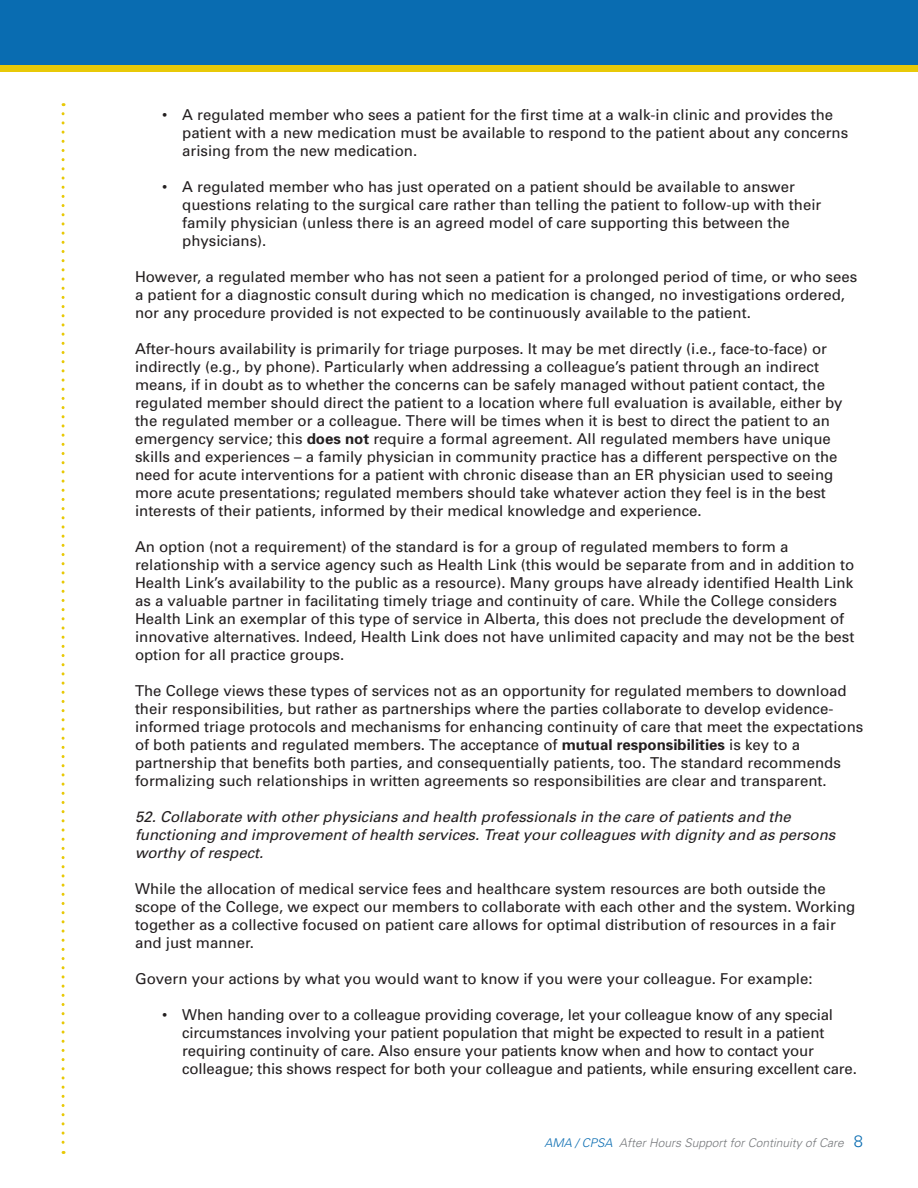
<style>
.page{position:relative;width:918px;height:1188px;background:#fff}
.page>*{position:absolute;margin:0;border:0;box-sizing:border-box;transform-origin:0 0}
.t1{font:15px/18px "Univers";color:#231f20}
.t2{font:italic 15px/18px "Univers";color:#231f20}
.t3{font:italic 300 12px "Univers";color:#76787b}
.s1{font-weight:700}
.s2{color:#096cb1}
.s3{font-style:normal;font-size:16.5px;color:#096cb1}
</style>
<div class="page">
<svg style="left:62px;top:114px;width:3px;height:1040px"></svg>
<div style="left:0;top:14px;width:918px;height:58px;background:#e8c908"></div>
<div style="left:0;top:0;width:918px;height:64px;background:#096cb1"></div>
<p class="t1" style="left:182px;top:106px;width:667px;text-indent:-20px">• A regulated member who sees a patient for the first time at a walk-in clinic and provides the patient with a new medication must be available to respond to the patient about any concerns arising from the new medication.</p>
<p class="t1" style="left:182px;top:178px;width:641px;text-indent:-20px">• A regulated member who has just operated on a patient should be available to answer questions relating to the surgical care rather than telling the patient to follow-up with their family physician (unless there is an agreed model of care supporting this between the physicians).</p>
<p class="t1" style="left:135px;top:268px;width:724px">However, a regulated member who has not seen a patient for a prolonged period of time, or who sees a patient for a diagnostic consult during which no medication is changed, no investigations ordered, nor any procedure provided is not expected to be continuously available to the patient.</p>
<p class="t1" style="left:135px;top:340px;width:709px">After-hours availability is primarily for triage purposes. It may be met directly (i.e., face-to-face) or indirectly (e.g., by phone). Particularly when addressing a colleague’s patient through an indirect means, if in doubt as to whether the concerns can be safely managed without patient contact, the regulated member should direct the patient to a location where full evaluation is available, either by the regulated member or a colleague. There will be times when it is best to direct the patient to an emergency service; this <span class="s1">does not</span> require a formal agreement. All regulated members have unique skills and experiences – a family physician in community practice has a different perspective on the need for acute interventions for a patient with chronic disease than an ER physician used to seeing more acute presentations; regulated members should take whatever action they feel is in the best interests of their patients, informed by their medical knowledge and experience.</p>
<p class="t1" style="left:135px;top:538px;width:721px">An option (not a requirement) of the standard is for a group of regulated members to form a relationship with a service agency such as Health Link (this would be separate from and in addition to Health Link’s availability to the public as a resource). Many groups have already identified Health Link as a valuable partner in facilitating timely triage and continuity of care. While the College considers Health Link an exemplar of this type of service in Alberta, this does not preclude the development of innovative alternatives. Indeed, Health Link does not have unlimited capacity and may not be the best option for all practice groups.</p>
<p class="t1" style="left:135px;top:682px;width:730px">The College views these types of services not as an opportunity for regulated members to download their responsibilities, but rather as partnerships where the parties collaborate to develop evidence&shy;informed triage protocols and mechanisms for enhancing continuity of care that meet the expectations of both patients and regulated members. The acceptance of <span class="s1">mutual responsibilities</span> is key to a partnership that benefits both parties, and consequentially patients, too. The standard recommends formalizing such relationships in written agreements so responsibilities are clear and transparent.</p>
<p class="t2" style="left:135px;top:808px;width:702px">52. Collaborate with other physicians and health professionals in the care of patients and the functioning and improvement of health services. Treat your colleagues with dignity and as persons worthy of respect.</p>
<p class="t1" style="left:135px;top:880px;width:722px">While the allocation of medical service fees and healthcare system resources are both outside the scope of the College, we expect our members to collaborate with each other and the system. Working together as a collective focused on patient care allows for optimal distribution of resources in a fair and just manner.</p>
<p class="t1" style="left:135px;top:970px;width:679px">Govern your actions by what you would want to know if you were your colleague. For example:</p>
<p class="t1" style="left:182px;top:1006px;width:676px;text-indent:-20px">• When handing over to a colleague providing coverage, let your colleague know of any special circumstances involving your patient population that might be expected to result in a patient requiring continuity of care. Also ensure your patients know when and how to contact your colleague; this shows respect for both your colleague and patients, while ensuring excellent care.</p>
<p class="t3" style="left:544px;top:1136px;width:320px"><span class="s2">AMA / CPSA</span> After Hours Support for Continuity of Care <span class="s3">8</span></p>
</div>
